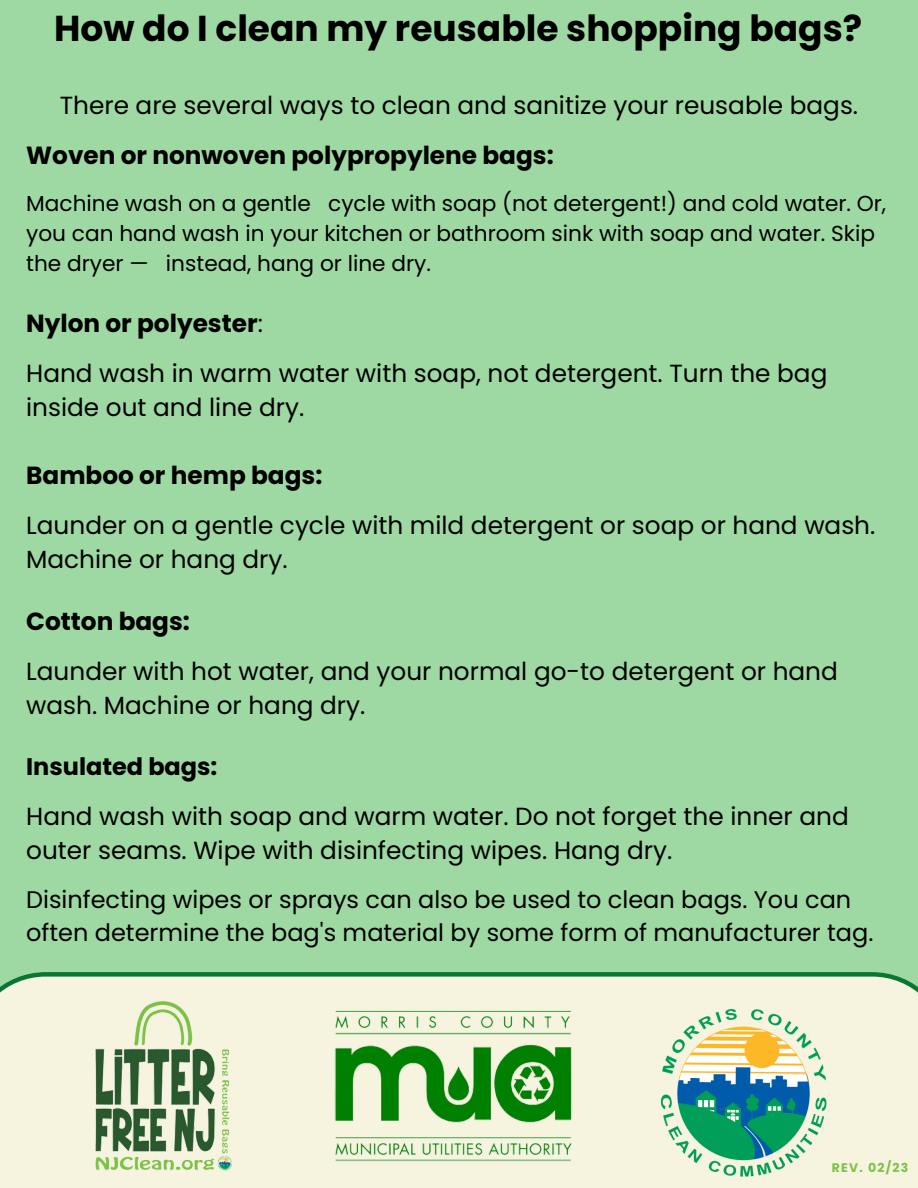
<style>
.page{position:relative;width:918px;height:1188px;background:#9ed8a2}
.page>*{position:absolute;margin:0;border:0;box-sizing:border-box;transform-origin:0 0}
.t1{font:700 36px "Poppins";color:#000}
.t2{font:24.75px/34px "Poppins";color:#000}
.t3{font:700 24.75px "Poppins";color:#000}
.t4{font:24px/33px "Poppins";color:#000}
.t5{font:700 24px "Poppins";color:#000}
.t6{font:21.75px/30px "Poppins";color:#000}
.t7{font:700 12.45px "Poppins";letter-spacing:.1em;color:#7dc149}
.s1{font-weight:700}
</style>
<div class="page">
<div style="left:0;top:972px;width:918px;height:216px;background:#f6f3df"></div>
<img style="left:82px;top:995px;width:156px;height:181px">
<img style="left:659px;top:1006px;width:170px;height:172px">
<img style="left:297px;top:972px;width:327px;height:216px">
<h1 class="t1" style="left:54px;top:3px;width:809px">How do I clean my reusable shopping bags?</h1>
<p class="t2" style="left:60px;top:89px;width:800px">There are several ways to clean and sanitize your reusable bags.</p>
<p class="t3" style="left:26px;top:138px;width:529px">Woven or nonwoven polypropylene bags:</p>
<p class="t6" style="left:26px;top:189px;width:862px">Machine wash on a gentle cycle with soap (not detergent!) and cold water. Or, you can hand wash in your kitchen or bathroom sink with soap and water. Skip the dryer — instead, hang or line dry.</p>
<p class="t2" style="left:26px;top:299px;width:803px;line-height:49.9px"><span class="s1">Nylon or polyester</span>:<br>Hand wash in warm water with soap, not detergent. Turn the bag</p>
<p class="t2" style="left:26px;top:391px;width:280px">inside out and line dry.</p>
<p class="t3" style="left:26px;top:458px;width:298px">Bamboo or hemp bags:</p>
<p class="t2" style="left:26px;top:509px;width:851px">Launder on a gentle cycle with mild detergent or soap or hand wash.<br>Machine or hang dry.</p>
<p class="t3" style="left:26px;top:604px;width:165px">Cotton bags:</p>
<p class="t2" style="left:26px;top:655px;width:813px">Launder with hot water, and your normal go-to detergent or hand wash. Machine or hang dry.</p>
<p class="t5" style="left:26px;top:750px;width:193px">Insulated bags:</p>
<p class="t2" style="left:26px;top:800px;width:824px">Hand wash with soap and warm water. Do not forget the inner and outer seams. Wipe with disinfecting wipes. Hang dry.</p>
<p class="t4" style="left:26px;top:883px;width:849px">Disinfecting wipes or sprays can also be used to clean bags. You can often determine the bag's material by some form of manufacturer tag.</p>
<p class="t7" style="left:832px;top:1159px;width:78px">REV. 02/23</p>
</div>
